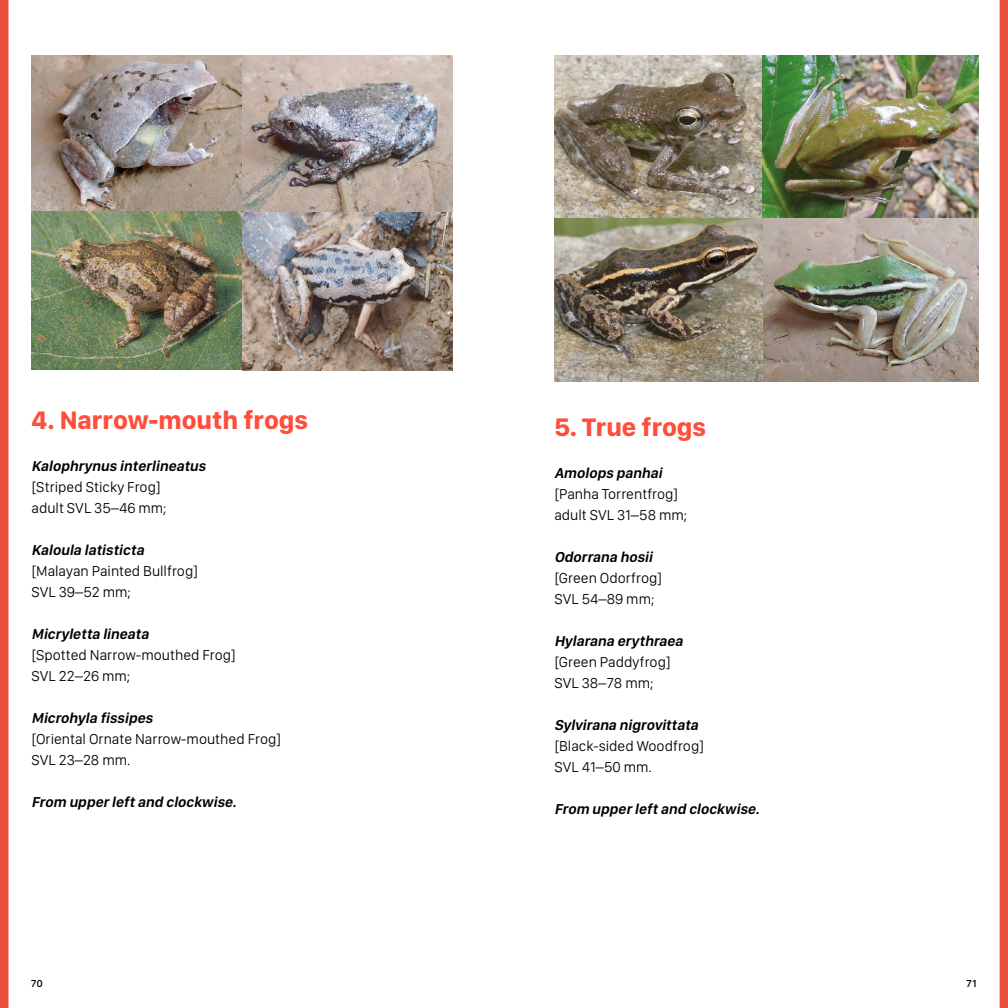
<style>
.page{position:relative;width:1008px;height:1008px;background:#fff}
.page>*{position:absolute;margin:0;border:0;box-sizing:border-box;transform-origin:0 0}
.t1{font:700 26.25px "SF Compact Display";color:#ff4e3b}
.t2{font:300 14.88px/21px "SF Compact Display";color:#000}
.t3{font:italic 600 14.88px "SF Compact Display";color:#000}
.t4{font:500 10.5px "SF Compact Text";color:#000}
</style>
<div class="page">
<img style="left:32px;top:55px;width:421px;height:316px">
<img style="left:555px;top:55px;width:423px;height:327px">
<div style="left:1000px;top:0;width:8px;height:1008px;background:#ea5040"></div>
<div style="left:0;top:0;width:9px;height:1008px;background:#ea5040"></div>
<h1 class="t1" style="left:32px;top:402px;width:278px">4. Narrow-mouth frogs</h1>
<p class="t3" style="left:32px;top:456px;width:179px">Kalophrynus interlineatus</p>
<p class="t2" style="left:32px;top:476px;width:137px">[Striped Sticky Frog] adult SVL 35–46 mm;</p>
<p class="t3" style="left:32px;top:540px;width:117px">Kaloula latisticta</p>
<p class="t2" style="left:32px;top:560px;width:168px">[Malayan Painted Bullfrog]<br>SVL 39–52 mm;</p>
<p class="t3" style="left:32px;top:624px;width:122px">Micryletta lineata</p>
<p class="t2" style="left:32px;top:644px;width:206px">[Spotted Narrow-mouthed Frog]<br>SVL 22–26 mm;</p>
<p class="t3" style="left:32px;top:708px;width:126px">Microhyla fissipes</p>
<p class="t2" style="left:32px;top:728px;width:251px">[Oriental Ornate Narrow-mouthed Frog]<br>SVL 23–28 mm.</p>
<p class="t3" style="left:32px;top:792px;width:210px">From upperleftand clockwise.</p>
<h1 class="t1" style="left:554px;top:408px;width:153px">5. True frogs</h1>
<p class="t3" style="left:554px;top:462px;width:113px">Amolops panhai</p>
<p class="t2" style="left:554px;top:483px;width:135px">[Panha Torrentfrog] adult SVL 31–58 mm;</p>
<p class="t3" style="left:554px;top:546px;width:103px">Odorrana hosii</p>
<p class="t2" style="left:554px;top:567px;width:109px">[Green Odorfrog]<br>SVL 54–89 mm;</p>
<p class="t3" style="left:554px;top:630px;width:133px">Hylarana erythraea</p>
<p class="t2" style="left:554px;top:651px;width:118px">[Green Paddyfrog]<br>SVL 38–78 mm;</p>
<p class="t3" style="left:554px;top:714px;width:149px">Sylvirana nigrovittata</p>
<p class="t2" style="left:554px;top:735px;width:151px">[Black-sided Woodfrog]<br>SVL 41–50 mm.</p>
<p class="t3" style="left:554px;top:798px;width:210px">From upperleftand clockwise.</p>
<p class="t4" style="left:31px;top:976px;width:14px">70</p>
<p class="t4" style="left:966px;top:976px;width:12px">71</p>
</div>
